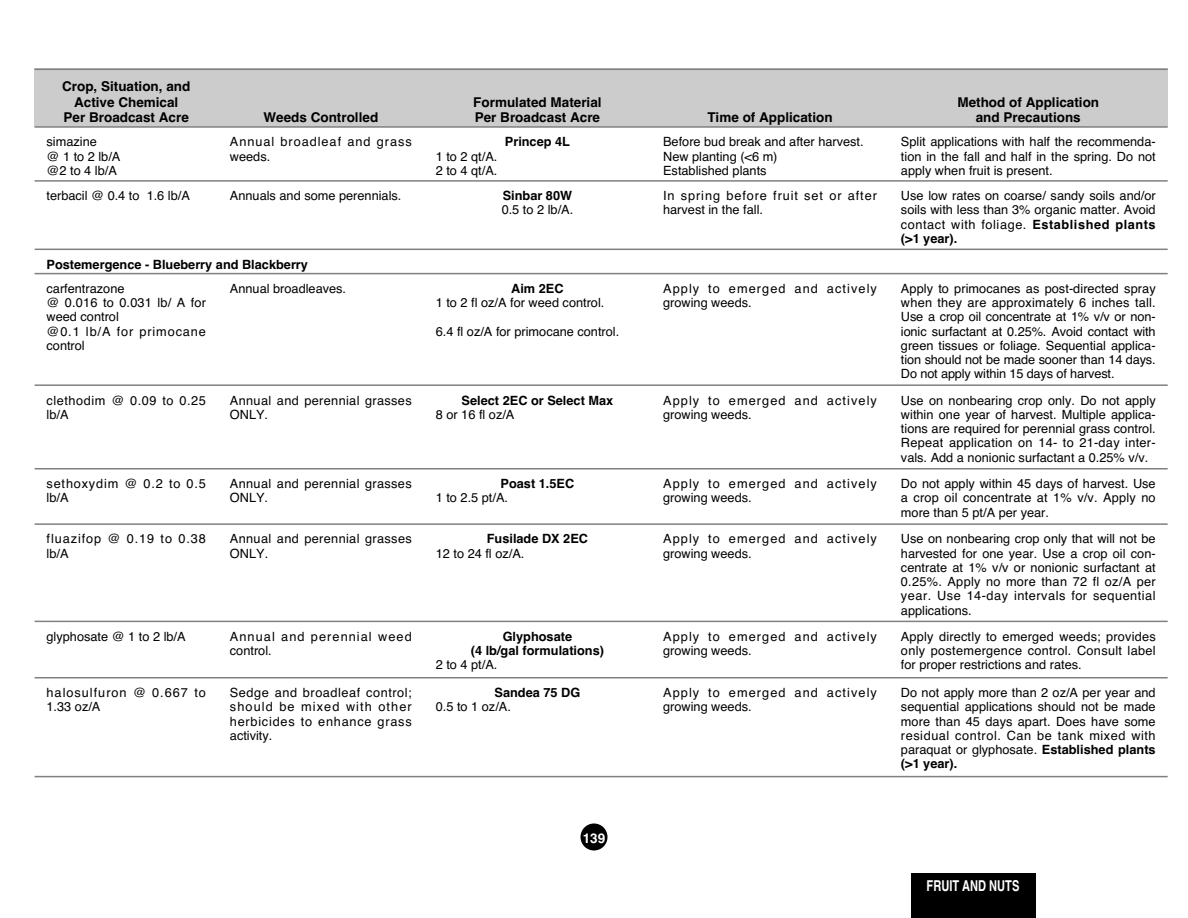
<style>
.page{position:relative;width:1188px;height:918px;background:#fff}
.page>*{position:absolute;margin:0;border:0;box-sizing:border-box;transform-origin:0 0}
.t1{font:700 condensed 15px "Helvetica";color:#fff;scale:.9 1}
.t2{font:700 13.5px/15.8px "Helvetica";color:#000;text-align:center}
.t3{font:700 13.5px "Helvetica";color:#fff}
.t4{font:12.75px/14.2px "Helvetica";color:#000;text-align:justify}
.t5{font:12.75px/14.2px "Helvetica";letter-spacing:.085em;color:#000}
.t6{font:700 12.75px/14.2px "Helvetica";color:#000;text-align:center}
.t7{font:12.75px/14.2px "Helvetica";letter-spacing:.025em;color:#000}
.t8{font:12.75px/14.2px "Helvetica";letter-spacing:.07em;color:#000}
.t9{font:12.75px/14.2px "Helvetica";letter-spacing:.075em;color:#000}
.t10{font:12.75px/14.2px "Helvetica";letter-spacing:.08em;color:#000}
.t11{font:12.75px/14.2px "Helvetica";letter-spacing:.045em;color:#000}
.t12{font:12.75px/14.2px "Helvetica";letter-spacing:.065em;color:#000}
.s1{font-weight:700}
</style>
<div class="page">
<div style="left:580px;top:824px;width:28px;height:26px;background:#000;border-radius:50%"></div>
<div style="left:35px;top:69px;width:183px;height:58px;background:#ccc"></div>
<div style="left:218px;top:69px;width:206px;height:58px;background:#ccc"></div>
<div style="left:424px;top:69px;width:227px;height:58px;background:#ccc"></div>
<div style="left:651px;top:69px;width:238px;height:58px;background:#ccc"></div>
<div style="left:889px;top:69px;width:279px;height:58px;background:#ccc"></div>
<hr style="left:35px;top:69px;width:1133px;height:1px;background:#808080">
<hr style="left:35px;top:126px;width:1133px;height:2px;background:#808080">
<hr style="left:35px;top:180px;width:1133px;height:2px;background:#808080">
<hr style="left:35px;top:249px;width:1133px;height:1px;background:#808080">
<hr style="left:35px;top:273px;width:1133px;height:1px;background:#808080">
<hr style="left:35px;top:384px;width:1133px;height:2px;background:#808080">
<hr style="left:35px;top:468px;width:1133px;height:2px;background:#808080">
<hr style="left:35px;top:523px;width:1133px;height:2px;background:#808080">
<hr style="left:35px;top:621px;width:1133px;height:1px;background:#808080">
<hr style="left:35px;top:677px;width:1133px;height:1px;background:#808080">
<hr style="left:35px;top:776px;width:1133px;height:1px;background:#808080">
<div style="left:911px;top:873px;width:124px;height:45px;background:#000"></div>
<p class="t2" style="left:62px;top:78px;width:130px">Crop, Situation, and<br>Active Chemical<br>Per Broadcast Acre</p>
<p class="t2" style="left:263px;top:110px;width:116px">Weeds Controlled</p>
<p class="t2" style="left:473px;top:94px;width:130px;text-align:left">Formulated Material<br>Per Broadcast Acre</p>
<p class="t4" style="left:47px;top:135px;width:75px;text-align:left">simazine<br>@ 1 to 2 lb/A @2 to 4 lb/A</p>
<p class="t9" style="left:230px;top:135px;width:183px">Annual broadleaf and grass weeds.</p>
<p class="t6" style="left:505px;top:135px;width:67px">Princep 4L</p>
<p class="t4" style="left:436px;top:149px;width:63px">1 to 2 qt/A.<br>2 to 4 qt/A.</p>
<p class="t4" style="left:47px;top:189px;width:145px">terbacil @ 0.4 to 1.6 lb/A</p>
<p class="t4" style="left:230px;top:189px;width:173px">Annuals and some perennials.</p>
<p class="t6" style="left:503px;top:189px;width:71px">Sinbar 80W</p>
<p class="t4" style="left:502px;top:203px;width:73px">0.5 to 2 lb/A.</p>
<p class="t6" style="left:47px;top:257px;width:263px">Postemergence - Blueberry and Blackberry</p>
<p class="t4" style="left:47px;top:281px;width:161px;text-align:left">carfentrazone<br>@ 0.016 to 0.031 lb/ A for weed control<br>@0.1 lb/A for primocane control</p>
<p class="t4" style="left:230px;top:281px;width:118px">Annual broadleaves.</p>
<p class="t6" style="left:511px;top:281px;width:54px">Aim 2EC</p>
<p class="t4" style="left:436px;top:296px;width:170px">1 to 2 fl oz/A for weed control.</p>
<p class="t4" style="left:436px;top:324px;width:185px">6.4 fl oz/A for primocane control.</p>
<p class="t11" style="left:47px;top:393px;width:161px">clethodim @ 0.09 to 0.25 lb/A</p>
<p class="t7" style="left:230px;top:393px;width:183px">Annual and perennial grasses<br>ONLY.</p>
<p class="t6" style="left:462px;top:393px;width:153px">Select 2EC or Select Max</p>
<p class="t4" style="left:436px;top:407px;width:80px">8 or 16 fl oz/A</p>
<p class="t12" style="left:47px;top:477px;width:161px">sethoxydim @ 0.2 to 0.5 lb/A</p>
<p class="t7" style="left:230px;top:477px;width:183px">Annual and perennial grasses<br>ONLY.</p>
<p class="t6" style="left:501px;top:477px;width:75px">Poast 1.5EC</p>
<p class="t4" style="left:436px;top:491px;width:74px">1 to 2.5 pt/A.</p>
<p class="t8" style="left:47px;top:532px;width:161px">fluazifop @ 0.19 to 0.38 lb/A</p>
<p class="t7" style="left:230px;top:532px;width:183px">Annual and perennial grasses<br>ONLY.</p>
<p class="t6" style="left:487px;top:532px;width:103px">Fusilade DX 2EC</p>
<p class="t4" style="left:436px;top:546px;width:90px">12 to 24 fl oz/A.</p>
<p class="t4" style="left:47px;top:629px;width:141px">glyphosate @ 1 to 2 lb/A</p>
<p class="t10" style="left:230px;top:629px;width:183px">Annual and perennial weed control.</p>
<p class="t6" style="left:471px;top:629px;width:135px">Glyphosate<br>(4 lb/gal formulations)</p>
<p class="t4" style="left:436px;top:658px;width:63px">2 to 4 pt/A.</p>
<p class="t9" style="left:47px;top:686px;width:161px">halosulfuron @ 0.667 to<br>1.33 oz/A</p>
<p class="t4" style="left:230px;top:686px;width:183px">Sedge and broadleaf control; should be mixed with other herbicides to enhance grass activity.</p>
<p class="t6" style="left:495px;top:686px;width:87px">Sandea 75 DG</p>
<p class="t4" style="left:436px;top:700px;width:77px">0.5 to 1 oz/A.</p>
<p class="t3" style="left:583px;top:830px;width:24px">139</p>
<p class="t2" style="left:707px;top:110px;width:127px">Time of Application</p>
<p class="t2" style="left:957px;top:94px;width:143px">Method of Application and Precautions</p>
<p class="t4" style="left:663px;top:135px;width:202px;text-align:left">Before bud break and after harvest.<br>New planting (&lt;6 m)<br>Established plants</p>
<p class="t4" style="left:901px;top:135px;width:256px">Split applications with half the recommenda&shy;tion in the fall and half in the spring. Do not apply when fruit is present.</p>
<p class="t8" style="left:663px;top:189px;width:215px">In spring before fruit set or after harvest in the fall.</p>
<p class="t4" style="left:901px;top:189px;width:256px">Use low rates on coarse/ sandy soils and/or soils with less than 3% organic matter. Avoid contact with foliage. <span class="s1">Established plants (&gt;1 year).</span></p>
<p class="t5" style="left:663px;top:281px;width:215px">Apply to emerged and actively growing weeds.</p>
<p class="t4" style="left:901px;top:281px;width:256px">Apply to primocanes as post-directed spray when they are approximately 6 inches tall.<br>Use a crop oil concentrate at 1% v/v or non&shy;ionic surfactant at 0.25%. Avoid contact with green tissues or foliage. Sequential applica&shy;tion should not be made sooner than 14 days.<br>Do not apply within 15 days of harvest.</p>
<p class="t5" style="left:663px;top:393px;width:215px">Apply to emerged and actively growing weeds.</p>
<p class="t4" style="left:901px;top:393px;width:256px">Use on nonbearing crop only. Do not apply within one year of harvest. Multiple applica&shy;tions are required for perennial grass control.<br>Repeat application on 14- to 21-day inter&shy;vals. Add a nonionic surfactant a 0.25% v/v.</p>
<p class="t5" style="left:663px;top:477px;width:215px">Apply to emerged and actively growing weeds.</p>
<p class="t4" style="left:901px;top:477px;width:256px">Do not apply within 45 days of harvest. Use a crop oil concentrate at 1% v/v. Apply no more than 5 pt/A per year.</p>
<p class="t5" style="left:663px;top:532px;width:215px">Apply to emerged and actively growing weeds.</p>
<p class="t4" style="left:901px;top:532px;width:256px">Use on nonbearing crop only that will not be harvested for one year. Use a crop oil con&shy;centrate at 1% v/v or nonionic surfactant at 0.25%. Apply no more than 72 fl oz/A per year. Use 14-day intervals for sequential applications.</p>
<p class="t5" style="left:663px;top:629px;width:215px">Apply to emerged and actively growing weeds.</p>
<p class="t4" style="left:901px;top:629px;width:256px">Apply directly to emerged weeds; provides only postemergence control. Consult label for proper restrictions and rates.</p>
<p class="t5" style="left:663px;top:686px;width:215px">Apply to emerged and actively growing weeds.</p>
<p class="t4" style="left:901px;top:686px;width:256px">Do not apply more than 2 oz/A per year and sequential applications should not be made more than 45 days apart. Does have some residual control. Can be tank mixed with paraquat or glyphosate. <span class="s1">Established plants (&gt;1 year).</span></p>
<p class="t1" style="left:927px;top:880px;width:105px">FRUIT AND NUTS</p>
</div>
